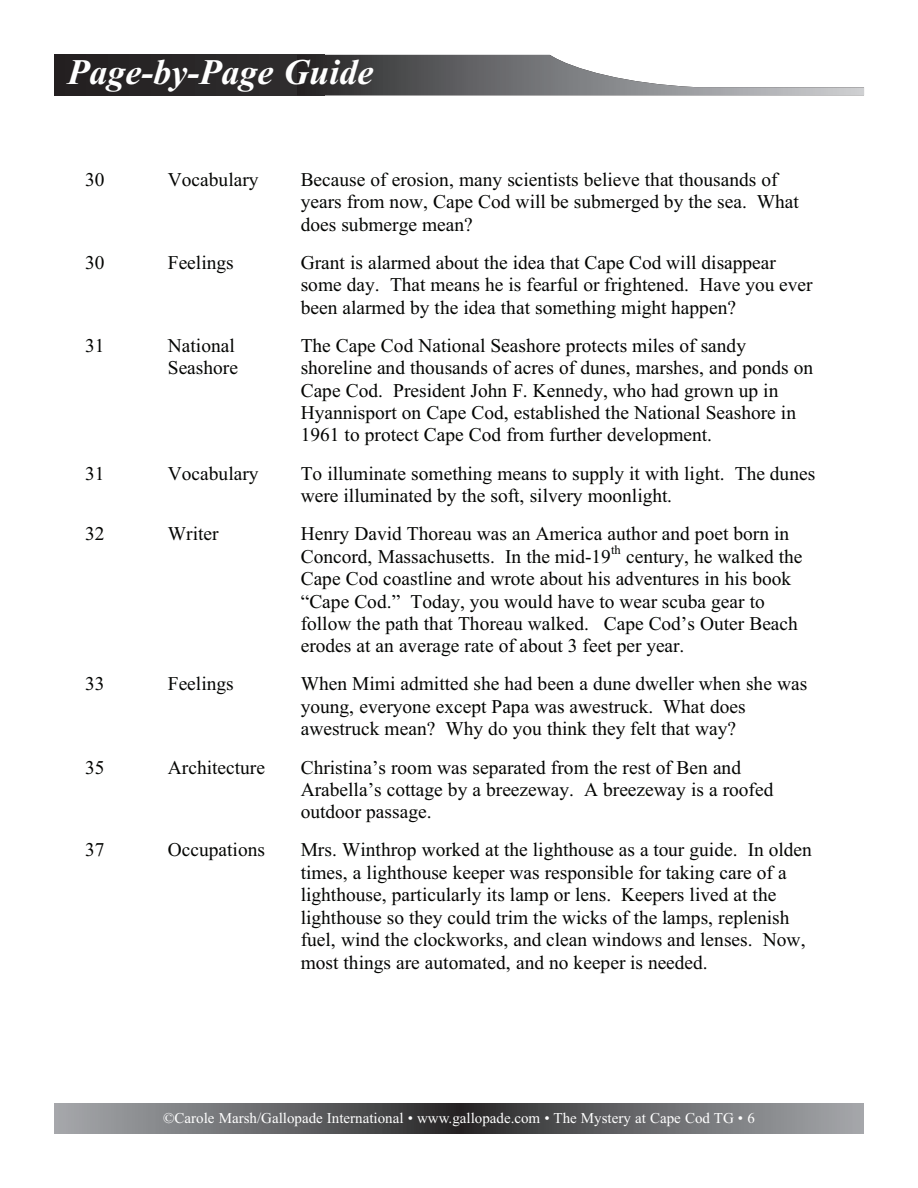
<style>
.page{position:relative;width:918px;height:1188px;background:#fff}
.page>*{position:absolute;margin:0;border:0;box-sizing:border-box;transform-origin:0 0}
.t1{font:italic 700 36px "Times New Roman";color:#fff}
.t2{font:19.5px/22.4px "Times New Roman PSMT+T42+GRTUFH";color:#040503}
.t3{font:15px "Times New Roman";color:#fff}
.t4{font:12.6px "Times New Roman PSMT+T42+GRTUFH";color:#040503}
</style>
<div class="page">
<div style="left:457px;top:1104px;width:407px;height:30px;background:linear-gradient(to right,#2a292a,#a9abaf)"></div>
<div style="left:54px;top:1104px;width:408px;height:30px;background:linear-gradient(to right,#a9acaf,#2b292a)"></div>
<div style="left:54px;top:55px;width:270px;height:40px;background:#282526"></div>
<svg style="left:324px;top:55px;width:540px;height:40px"></svg>
<h1 class="t1" style="left:68px;top:60px;width:307px">Page-by-Page Guide</h1>
<p class="t2" style="left:85px;top:170px;width:21px">30</p>
<p class="t2" style="left:168px;top:170px;width:92px">Vocabulary</p>
<p class="t2" style="left:301px;top:170px;width:500px">Because of erosion, many scientists believe that thousands of years from now, Cape Cod will be submerged by the sea. What does submerge mean?</p>
<p class="t2" style="left:85px;top:253px;width:21px">30</p>
<p class="t2" style="left:168px;top:253px;width:67px">Feelings</p>
<p class="t2" style="left:301px;top:253px;width:514px">Grant is alarmed about the idea that Cape Cod will disappear some day. That means he is fearful or frightened. Have you ever been alarmed by the idea that something might happen?</p>
<p class="t2" style="left:85px;top:336px;width:21px">31</p>
<p class="t2" style="left:168px;top:336px;width:72px">National<br>Seashore</p>
<p class="t2" style="left:301px;top:336px;width:514px">The Cape Cod National Seashore protects miles of sandy shoreline and thousands of acres of dunes, marshes, and ponds on Cape Cod. President John F. Kennedy, who had grown up in Hyannisport on Cape Cod, established the National Seashore in 1961 to protect Cape Cod from further development.</p>
<p class="t2" style="left:85px;top:464px;width:21px">31</p>
<p class="t2" style="left:168px;top:464px;width:92px">Vocabulary</p>
<p class="t2" style="left:301px;top:464px;width:516px">To illuminate something means to supply it with light. The dunes were illuminated by the soft, silvery moonlight.</p>
<p class="t2" style="left:85px;top:525px;width:21px">32</p>
<p class="t2" style="left:168px;top:525px;width:52px">Writer</p>
<p class="t2" style="left:301px;top:525px;width:490px">Henry David Thoreau was an America author and poet born in<br>Concord, Massachusetts. In the mid-19</p>
<p class="t4" style="left:611px;top:545px;width:11px">th</p>
<p class="t2" style="left:301px;top:547px;width:503px;text-indent:325px">century, he walked the Cape Cod coastline and wrote about his adventures in his book “Cape Cod.” Today, you would have to wear scuba gear to follow the path that Thoreau walked. Cape Cod’s Outer Beach erodes at an average rate of about 3 feet per year.</p>
<p class="t2" style="left:85px;top:675px;width:21px">33</p>
<p class="t2" style="left:168px;top:675px;width:67px">Feelings</p>
<p class="t2" style="left:301px;top:675px;width:508px">When Mimi admitted she had been a dune dweller when she was young, everyone except Papa was awestruck. What does awestruck mean? Why do you think they felt that way?</p>
<p class="t2" style="left:85px;top:758px;width:21px">35</p>
<p class="t2" style="left:168px;top:758px;width:99px">Architecture</p>
<p class="t2" style="left:301px;top:758px;width:474px">Christina’s room was separated from the rest of Ben and<br>Arabella’s cottage by a breezeway. A breezeway is a roofed outdoor passage.</p>
<p class="t2" style="left:85px;top:841px;width:21px">37</p>
<p class="t2" style="left:168px;top:841px;width:99px">Occupations</p>
<p class="t2" style="left:301px;top:841px;width:513px">Mrs. Winthrop worked at the lighthouse as a tour guide. In olden times, a lighthouse keeper was responsible for taking care of a lighthouse, particularly its lamp or lens. Keepers lived at the lighthouse so they could trim the wicks of the lamps, replenish fuel, wind the clockworks, and clean windows and lenses. Now, most things are automated, and no keeper is needed.</p>
<p class="t3" style="left:163px;top:1113px;width:593px">©Carole Marsh/Gallopade International • www.gallopade.com • The Mystery at Cape Cod TG • 6</p>
</div>
